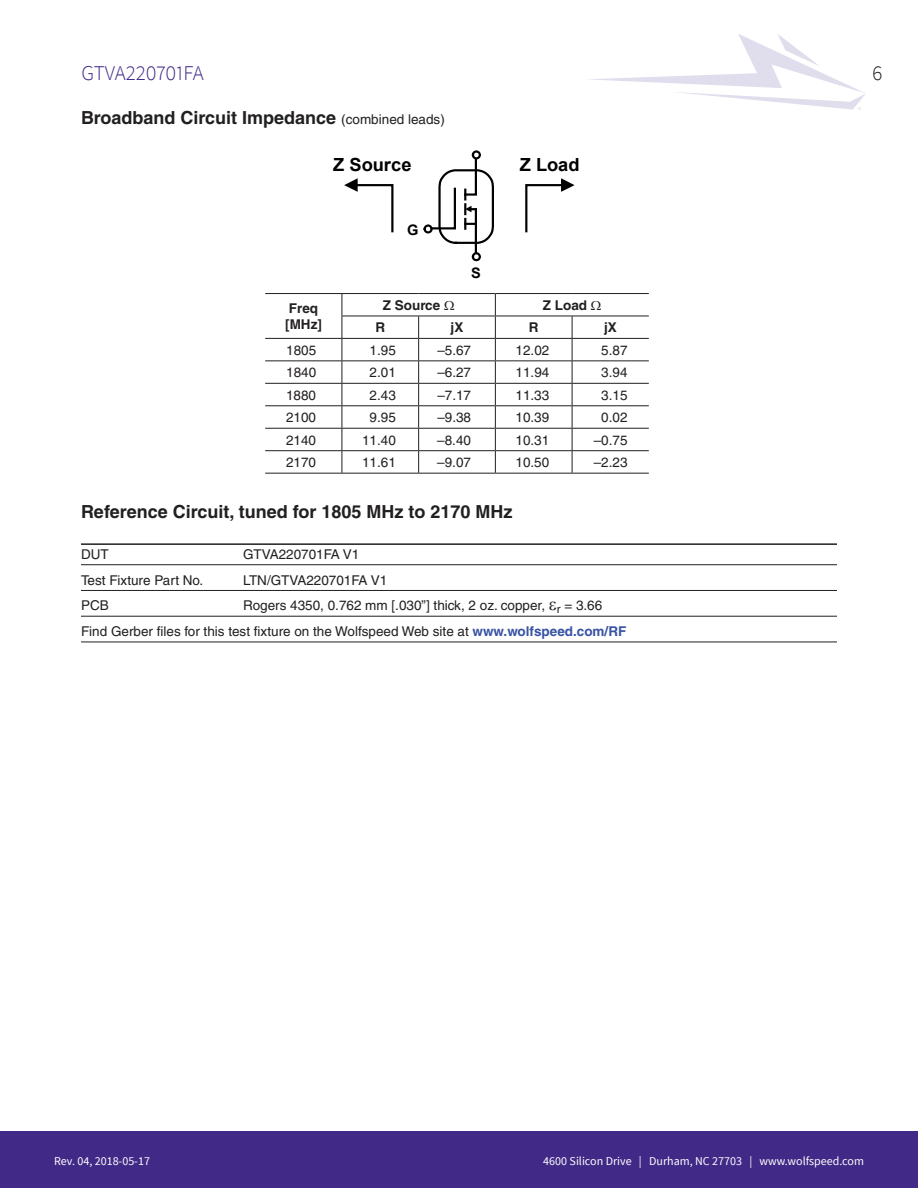
<style>
.page{position:relative;width:918px;height:1188px;background:#fff}
.page>*{position:absolute;margin:0;border:0;box-sizing:border-box;transform-origin:0 0}
.t1{font:300 21px "Source Sans Pro";letter-spacing:-.01em;color:#412987}
.t2{font:300 21px "Source Sans Pro";color:#221f1f}
.t3{font:700 18.15px "Arial";color:#010101}
.t4{font:700 18px "Helvetica";color:#221f1f}
.t5{font:700 14.4px "Arial";color:#010101}
.t6{font:13.5px/25.8px "Helvetica";color:#221f1f}
.t7{font:700 13.5px/16.2px "Helvetica";color:#221f1f}
.t8{font:12px "Source Sans Pro";color:#fff}
.s1{font-weight:400;font-size:13.5px}
.s2{font-weight:700;color:#3853a4}
</style>
<div class="page">
<div style="left:0;top:1131px;width:918px;height:57px;background:#412987"></div>
<svg style="left:589px;top:34px;width:276px;height:76px"></svg>
<hr style="left:81px;top:543px;width:756px;height:2px;background:#221f1f">
<hr style="left:81px;top:564px;width:756px;height:1px;background:#221f1f">
<hr style="left:81px;top:590px;width:756px;height:1px;background:#221f1f">
<hr style="left:81px;top:616px;width:756px;height:1px;background:#221f1f">
<hr style="left:81px;top:642px;width:756px;height:1px;background:#221f1f">
<svg style="left:344px;top:178px;width:50px;height:55px"></svg>
<hr style="left:475px;top:209px;width:2px;height:44px;background:#010101">
<svg style="left:423px;top:150px;width:71px;height:95px"></svg>
<svg style="left:471px;top:251px;width:10px;height:11px"></svg>
<svg style="left:525px;top:178px;width:50px;height:55px"></svg>
<hr style="left:265px;top:360px;width:77px;height:1px;background:#221f1f">
<hr style="left:419px;top:360px;width:76px;height:1px;background:#221f1f">
<hr style="left:495px;top:360px;width:77px;height:1px;background:#221f1f">
<hr style="left:572px;top:360px;width:77px;height:1px;background:#221f1f">
<hr style="left:419px;top:383px;width:76px;height:1px;background:#221f1f">
<hr style="left:495px;top:383px;width:77px;height:1px;background:#221f1f">
<hr style="left:572px;top:383px;width:77px;height:1px;background:#221f1f">
<hr style="left:342px;top:405px;width:77px;height:1px;background:#221f1f">
<hr style="left:495px;top:405px;width:77px;height:1px;background:#221f1f">
<hr style="left:572px;top:405px;width:77px;height:1px;background:#221f1f">
<hr style="left:265px;top:428px;width:77px;height:1px;background:#221f1f">
<hr style="left:342px;top:428px;width:77px;height:1px;background:#221f1f">
<hr style="left:495px;top:428px;width:77px;height:1px;background:#221f1f">
<hr style="left:572px;top:428px;width:77px;height:1px;background:#221f1f">
<hr style="left:265px;top:450px;width:77px;height:1px;background:#221f1f">
<hr style="left:342px;top:450px;width:77px;height:1px;background:#221f1f">
<hr style="left:419px;top:450px;width:76px;height:1px;background:#221f1f">
<hr style="left:495px;top:450px;width:77px;height:1px;background:#221f1f">
<hr style="left:572px;top:450px;width:77px;height:1px;background:#221f1f">
<hr style="left:342px;top:360px;width:77px;height:1px;background:#221f1f">
<hr style="left:342px;top:383px;width:77px;height:1px;background:#221f1f">
<hr style="left:265px;top:473px;width:77px;height:1px;background:#221f1f">
<hr style="left:342px;top:473px;width:77px;height:1px;background:#221f1f">
<hr style="left:419px;top:473px;width:76px;height:1px;background:#221f1f">
<hr style="left:495px;top:473px;width:77px;height:1px;background:#221f1f">
<hr style="left:419px;top:405px;width:76px;height:1px;background:#221f1f">
<svg style="left:418px;top:317px;width:1px;height:156px"></svg>
<hr style="left:419px;top:428px;width:76px;height:1px;background:#221f1f">
<hr style="left:265px;top:383px;width:77px;height:1px;background:#221f1f">
<hr style="left:265px;top:405px;width:77px;height:1px;background:#221f1f">
<hr style="left:572px;top:473px;width:77px;height:1px;background:#221f1f">
<hr style="left:342px;top:338px;width:77px;height:1px;background:#221f1f">
<hr style="left:419px;top:338px;width:76px;height:1px;background:#221f1f">
<hr style="left:495px;top:338px;width:77px;height:1px;background:#221f1f">
<svg style="left:572px;top:317px;width:1px;height:156px"></svg>
<hr style="left:572px;top:338px;width:77px;height:1px;background:#221f1f">
<hr style="left:495px;top:316px;width:77px;height:1px;background:#221f1f">
<hr style="left:572px;top:316px;width:77px;height:1px;background:#221f1f">
<svg style="left:495px;top:294px;width:1px;height:179px"></svg>
<hr style="left:342px;top:316px;width:77px;height:1px;background:#221f1f">
<hr style="left:419px;top:316px;width:76px;height:1px;background:#221f1f">
<svg style="left:342px;top:294px;width:1px;height:179px"></svg>
<hr style="left:265px;top:338px;width:77px;height:1px;background:#221f1f">
<hr style="left:265px;top:293px;width:77px;height:1px;background:#221f1f">
<hr style="left:342px;top:293px;width:77px;height:1px;background:#221f1f">
<hr style="left:419px;top:293px;width:76px;height:1px;background:#221f1f">
<hr style="left:495px;top:293px;width:77px;height:1px;background:#221f1f">
<hr style="left:572px;top:293px;width:77px;height:1px;background:#221f1f">
<h1 class="t1" style="left:82px;top:60px;width:124px">GTVA220701FA</h1>
<h1 class="t2" style="left:872px;top:60px;width:12px">6</h1>
<h3 class="t4" style="left:81px;top:111px;width:365px">Broadband Circuit Impedance <span class="s1">(combined leads)</span></h3>
<h2 class="t3" style="left:333px;top:157px;width:80px">Z Source</h2>
<h2 class="t3" style="left:520px;top:157px;width:61px">Z Load</h2>
<p class="t5" style="left:407px;top:224px;width:13px">G</p>
<p class="t5" style="left:471px;top:267px;width:11px">S</p>
<p class="t7" style="left:285px;top:301px;width:38px">Freq [MHz]</p>
<p class="t7" style="left:383px;top:298px;width:59px">Z Source</p>
<p class="t7" style="left:543px;top:298px;width:46px">Z Load</p>
<p class="t7" style="left:375px;top:321px;width:11px">R</p>
<p class="t7" style="left:451px;top:321px;width:14px">jX</p>
<p class="t7" style="left:529px;top:321px;width:11px">R</p>
<p class="t7" style="left:604px;top:321px;width:14px">jX</p>
<p class="t6" style="left:286px;top:338px;width:32px">1805</p>
<p class="t6" style="left:370px;top:338px;width:28px">1.95</p>
<p class="t6" style="left:437px;top:338px;width:35px">–5.67</p>
<p class="t6" style="left:516px;top:338px;width:35px">12.02</p>
<p class="t6" style="left:601px;top:338px;width:28px">5.87</p>
<p class="t6" style="left:286px;top:361px;width:32px">1840</p>
<p class="t6" style="left:370px;top:361px;width:28px">2.01</p>
<p class="t6" style="left:437px;top:361px;width:35px">–6.27</p>
<p class="t6" style="left:516px;top:361px;width:35px">11.94</p>
<p class="t6" style="left:601px;top:361px;width:28px">3.94</p>
<p class="t6" style="left:286px;top:383px;width:32px">1880</p>
<p class="t6" style="left:370px;top:383px;width:28px">2.43</p>
<p class="t6" style="left:437px;top:383px;width:35px">–7.17</p>
<p class="t6" style="left:516px;top:383px;width:35px">11.33</p>
<p class="t6" style="left:601px;top:383px;width:28px">3.15</p>
<p class="t6" style="left:286px;top:406px;width:32px">2100</p>
<p class="t6" style="left:370px;top:406px;width:28px">9.95</p>
<p class="t6" style="left:437px;top:406px;width:35px">–9.38</p>
<p class="t6" style="left:516px;top:406px;width:35px">10.39</p>
<p class="t6" style="left:601px;top:406px;width:28px">0.02</p>
<p class="t6" style="left:286px;top:428px;width:32px">2140</p>
<p class="t6" style="left:362px;top:428px;width:35px">11.40</p>
<p class="t6" style="left:437px;top:428px;width:35px">–8.40</p>
<p class="t6" style="left:516px;top:428px;width:35px">10.31</p>
<p class="t6" style="left:594px;top:428px;width:35px">–0.75</p>
<p class="t6" style="left:286px;top:451px;width:32px">2170</p>
<p class="t6" style="left:362px;top:451px;width:35px">11.61</p>
<p class="t6" style="left:437px;top:451px;width:35px">–9.07</p>
<p class="t6" style="left:516px;top:451px;width:35px">10.50</p>
<p class="t6" style="left:594px;top:451px;width:35px">–2.23</p>
<h3 class="t4" style="left:81px;top:505px;width:433px">Reference Circuit, tuned for 1805 MHz to 2170 MHz</h3>
<p class="t6" style="left:81px;top:543px;width:29px">DUT</p>
<p class="t6" style="left:243px;top:543px;width:118px">GTVA220701FA V1</p>
<p class="t6" style="left:81px;top:568px;width:124px">Test Fixture Part No.</p>
<p class="t6" style="left:243px;top:568px;width:146px">LTN/GTVA220701FA V1</p>
<p class="t6" style="left:81px;top:594px;width:29px">PCB</p>
<p class="t6" style="left:81px;top:594px;width:547px;text-indent:162px">Rogers 4350, 0.762 mm [.030”] thick, 2 oz. copper, <sub>r</sub> = 3.66<br>Find Gerber files for this test fixture on the Wolfspeed Web site at <span class="s2">www.wolfspeed.com/RF</span></p>
<p class="t8" style="left:54px;top:1156px;width:97px">Rev. 04, 2018-05-17</p>
<p class="t8" style="left:543px;top:1156px;width:322px">4600 Silicon Drive | Durham, NC 27703 | www.wolfspeed.com</p>
</div>
